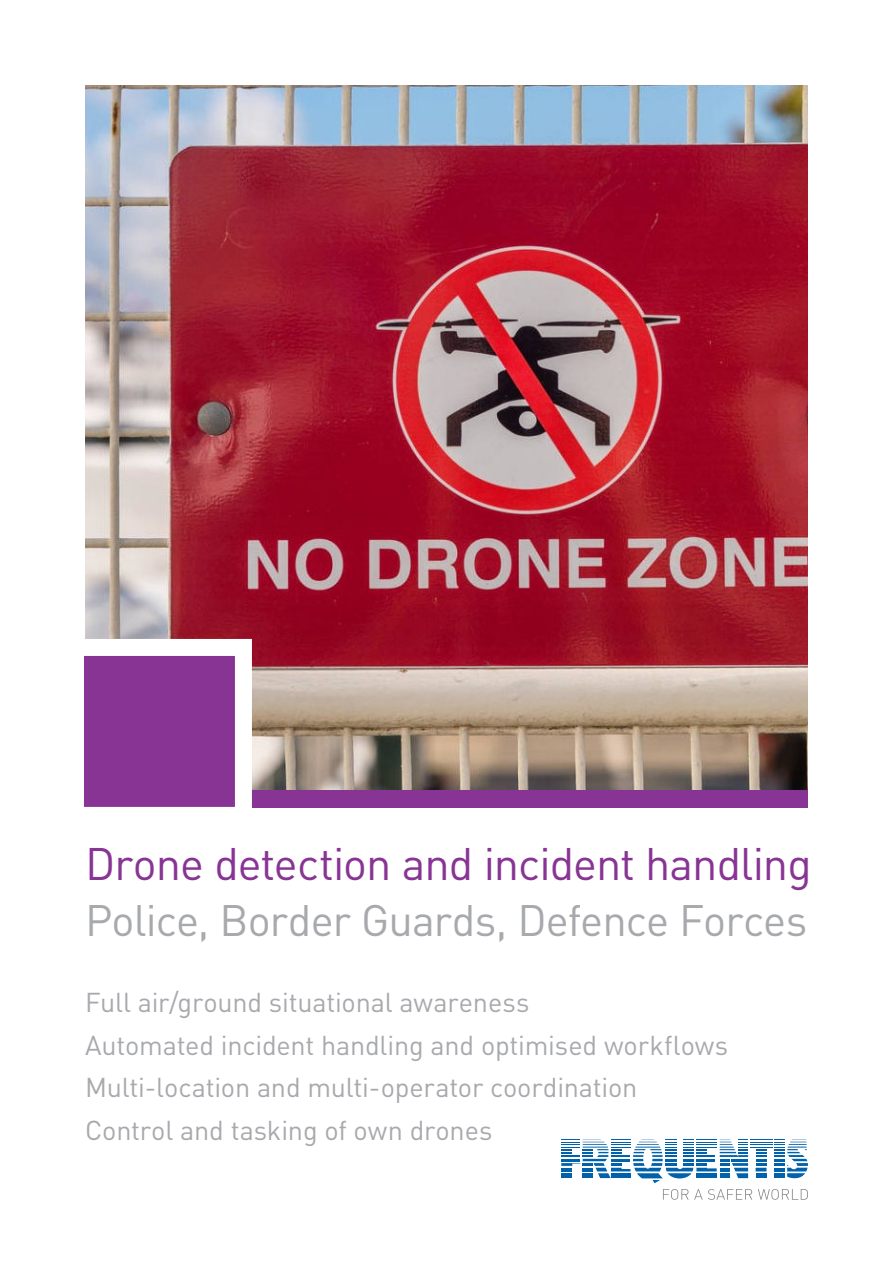
<style>
.page{position:relative;width:893px;height:1263px;background:#fff}
.page>*{position:absolute;margin:0;border:0;box-sizing:border-box;transform-origin:0 0}
._01_FRQ_U1_headline{font:45px "DINOT";letter-spacing:-.02em;color:#883494}
._02_FRQ_U1_subheadli{font:43.5px "DINOT";letter-spacing:-.02em;color:#a8a9ad}
._03_FRQ_U1_content{font:27px "DINOT";letter-spacing:-.005em;color:#a8a9ad}
</style>
<div class="page">
<img style="left:85px;top:85px;width:723px;height:706px">
<div style="left:85px;top:791px;width:723px;height:17px;background:#883494"></div>
<div style="left:67px;top:639px;width:185px;height:185px;background:#883494;border:17px solid #fff"></div>
<svg style="left:663px;top:1189px;width:145px;height:11px"></svg>
<svg style="left:561px;top:1140px;width:247px;height:43px"></svg>
<p class="_01_FRQ_U1_headline" style="left:85px;top:830px;width:728px">Drone detection and incident handling</p>
<p class="_02_FRQ_U1_subheadli" style="left:85px;top:887px;width:724px">Police, Border Guards, Defence Forces</p>
<p class="_03_FRQ_U1_content" style="left:85px;top:982px;width:446px">Full air/ground situational awareness</p>
<p class="_03_FRQ_U1_content" style="left:85px;top:1024px;width:645px">Automated incident handling and optimised workflows</p>
<p class="_03_FRQ_U1_content" style="left:85px;top:1067px;width:554px">Multi-location and multi-operator coordination</p>
<p class="_03_FRQ_U1_content" style="left:85px;top:1109px;width:409px">Control and tasking of own drones</p>
</div>
